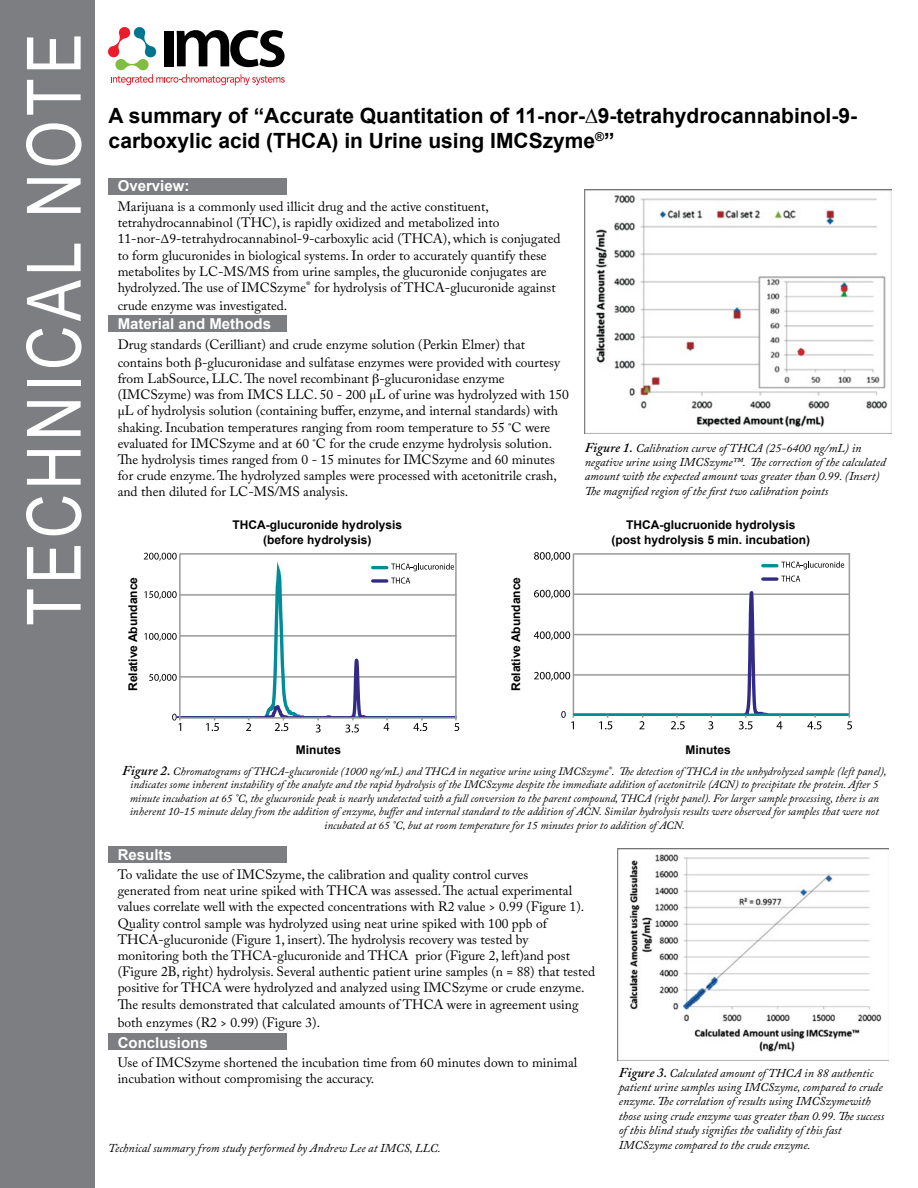
<style>
.page{position:relative;width:918px;height:1188px;background:#fff}
.page>*{position:absolute;margin:0;border:0;box-sizing:border-box;transform-origin:0 0}
.t1{font:75px "Arial Narrow";letter-spacing:.06em;color:#fff}
.t2{font:700 21px/25.2px "Arial";color:#000}
.t3{font:700 15px "Arial";color:#fff}
.t4{font:13.5px/16.2px "Adobe Caslon Pro";color:#000}
.t5{font:italic 12px/14.4px "Adobe Caslon Pro";color:#000}
.t6{font:700 12px/14.4px "Arial";color:#000;text-align:center}
.t7{font:italic 11.25px/13.5px "Adobe Caslon Pro";color:#000;text-align:center}
.s1{font-weight:600;font-size:13.5px}
</style>
<div class="page">
<div style="left:108px;top:315px;width:178px;height:16px;background:#7c7e81"></div>
<div style="left:108px;top:178px;width:178px;height:16px;background:#7c7e81"></div>
<div style="left:108px;top:1034px;width:178px;height:16px;background:#7c7e81"></div>
<div style="left:108px;top:847px;width:178px;height:16px;background:#7c7e81"></div>
<div style="left:0;top:0;width:94px;height:1188px;background:#7c7e81"></div>
<img style="left:585px;top:190px;width:307px;height:244px">
<img style="left:617px;top:849px;width:272px;height:211px">
<hr style="left:573px;top:553px;width:276px;height:2px;background:#999">
<hr style="left:573px;top:554px;width:1px;height:161px;background:#999">
<svg style="left:781px;top:561px;width:63px;height:8px"></svg>
<svg style="left:781px;top:576px;width:19px;height:6px"></svg>
<svg style="left:763px;top:577px;width:14px;height:4px"></svg>
<hr style="left:763px;top:564px;width:14px;height:3px;background:#008c99">
<hr style="left:849px;top:553px;width:1px;height:163px;background:#999">
<svg style="left:534px;top:552px;width:36px;height:9px"></svg>
<svg style="left:534px;top:590px;width:318px;height:139px"></svg>
<svg style="left:144px;top:553px;width:315px;height:180px"></svg>
<svg style="left:373px;top:579px;width:14px;height:4px"></svg>
<hr style="left:373px;top:566px;width:14px;height:3px;background:#008c99">
<hr style="left:455px;top:553px;width:2px;height:167px;background:#999">
<svg style="left:108px;top:27px;width:177px;height:59px"></svg>
<h1 class="t1" style="left:-1px;top:626px;width:594px;rotate:-90deg">TECHNICAL NOTE</h1>
<h2 class="t2" style="left:109px;top:104px;width:750px">A summary of “Accurate Quantitation of 11-nor-∆9-tetrahydrocannabinol-9- carboxylic acid (THCA) in Urine using IMCSzyme<sup>®</sup>”</h2>
<p class="t3" style="left:118px;top:176px;width:73px">Overview:</p>
<p class="t4" style="left:118px;top:198px;width:444px">Marijuana is a commonly used illicit drug and the active constituent, tetrahydrocannabinol (THC), is rapidly oxidized and metabolized into 11-nor-∆9-tetrahydrocannabinol-9-carboxylic acid (THCA), which is conjugated to form glucuronides in biological systems. In order to accurately quantify these metabolites by LC-MS/MS from urine samples, the glucuronide conjugates are hydrolyzed. The use of IMCSzyme<sup>®</sup> for hydrolysis of THCA-glucuronide against</p>
<p class="t4" style="left:118px;top:297px;width:171px">crude enzyme was investigated.</p>
<p class="t3" style="left:118px;top:314px;width:155px">Material and Methods</p>
<p class="t4" style="left:118px;top:335px;width:444px;line-height:18px">Drug standards (Cerilliant) and crude enzyme solution (Perkin Elmer) that contains both -glucuronidase and sulfatase enzymes were provided with courtesy</p>
<p class="t4" style="left:118px;top:370px;width:453px">from LabSource, LLC. The novel recombinant -glucuronidase enzyme (IMCSzyme) was from IMCS LLC. 50 - 200 μL of urine was hydrolyzed with 150 μL of hydrolysis solution (containing buffer, enzyme, and internal standards) with shaking. Incubation temperatures ranging from room temperature to 55 ˚C were evaluated for IMCSzyme and at 60 ˚C for the crude enzyme hydrolysis solution.<br>The hydrolysis times ranged from 0 - 15 minutes for IMCSzyme and 60 minutes for crude enzyme. The hydrolyzed samples were processed with acetonitrile crash, and then diluted for LC-MS/MS analysis.</p>
<p class="t5" style="left:585px;top:440px;width:303px"><span class="s1">Figure 1.</span> Calibration curve of THCA (25-6400 ng/mL) in negative urine using IMCSzyme™. The correction of the calculated amount with the expected amount was greater than 0.99. (Insert)<br>The magnified region of the first two calibration points</p>
<p class="t6" style="left:233px;top:518px;width:171px">THCA-glucuronide hydrolysis (before hydrolysis)</p>
<p class="t6" style="left:612px;top:518px;width:200px">THCA-glucruonide hydrolysis (post hydrolysis 5 min. incubation)</p>
<p class="t6" style="left:126px;top:691px;width:116px;rotate:-90deg">Relative Abundance</p>
<p class="t6" style="left:509px;top:691px;width:116px;rotate:-90deg">Relative Abundance</p>
<p class="t6" style="left:296px;top:743px;width:47px">Minutes</p>
<p class="t6" style="left:685px;top:743px;width:47px">Minutes</p>
<p class="t7" style="left:122px;top:764px;width:766px"><span class="s1">Figure 2.</span> Chromatograms of THCA-glucuronide (1000 ng/mL) and THCA in negative urine using IMCSzyme<sup>®</sup>. The detection of THCA in the unhydrolyzed sample (left panel), indicates some inherent instability of the analyte and the rapid hydrolysis of the IMCSzyme despite the immediate addition of acetonitrile (ACN) to precipitate the protein. After 5 minute incubation at 65 °C, the glucuronide peak is nearly undetected with a full conversion to the parent compound, THCA (right panel). For larger sample processing, there is an inherent 10-15 minute delay from the addition of enzyme, buffer and internal standard to the addition of ACN. Similar hydrolysis results were observed for samples that were not incubated at 65 °C, but at room temperature for 15 minutes prior to addition of ACN.</p>
<p class="t3" style="left:118px;top:844px;width:56px">Results</p>
<p class="t4" style="left:118px;top:866px;width:479px">To validate the use of IMCSzyme, the calibration and quality control curves<br>generated from neat urine spiked with THCA was assessed. The actual experimental values correlate well with the expected concentrations with R2 value &gt; 0.99 (Figure 1).<br>Quality control sample was hydrolyzed using neat urine spiked with 100 ppb of THCA-glucuronide (Figure 1, insert). The hydrolysis recovery was tested by<br>monitoring both the THCA-glucuronide and THCA prior (Figure 2, left)and post (Figure 2B, right) hydrolysis. Several authentic patient urine samples (n = 88) that tested positive for THCA were hydrolyzed and analyzed using IMCSzyme or crude enzyme.<br>The results demonstrated that calculated amounts of THCA were in agreement using</p>
<p class="t4" style="left:118px;top:1014px;width:204px">both enzymes (R2 &gt; 0.99) (Figure 3).</p>
<p class="t3" style="left:118px;top:1032px;width:92px">Conclusions</p>
<p class="t4" style="left:118px;top:1054px;width:461px">Use of IMCSzyme shortened the incubation time from 60 minutes down to minimal incubation without compromising the accuracy.</p>
<p class="t5" style="left:108px;top:1141px;width:334px">Technical summary from study performed by Andrew Lee at IMCS, LLC.</p>
<p class="t5" style="left:619px;top:1065px;width:267px"><span class="s1">Figure 3.</span> Calculated amount of THCA in 88 authentic patient urine samples using IMCSzyme, compared to crude enzyme. The correlation of results using IMCSzymewith those using crude enzyme was greater than 0.99. The success of this blind study signifies the validity of this fast IMCSzyme compared to the crude enzyme.</p>
</div>
